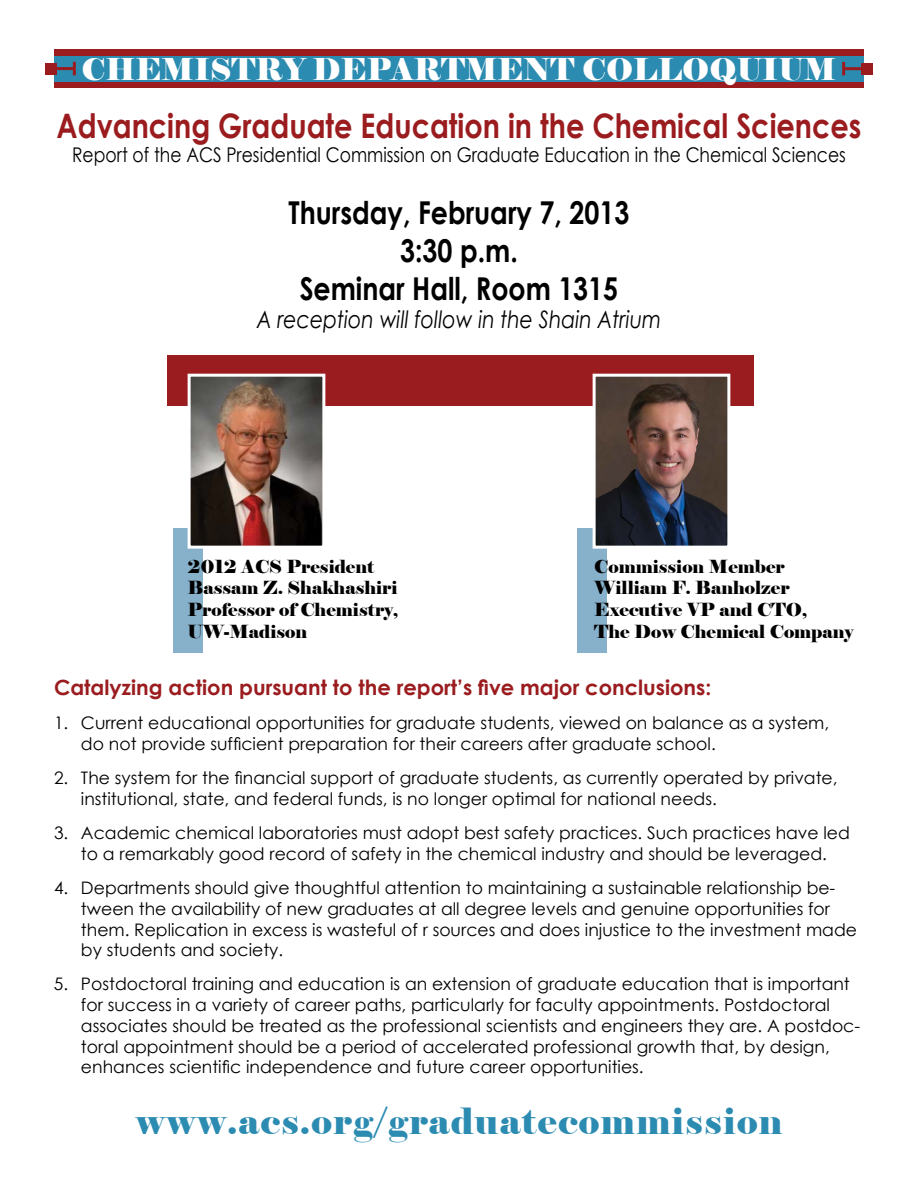
<style>
.page{position:relative;width:918px;height:1188px;background:#fff}
.page>*{position:absolute;margin:0;border:0;box-sizing:border-box;transform-origin:0 0}
.t1{font:36px "Elephant";letter-spacing:.04em;color:#2b8bb0}
.t2{font:700 33.75px "Century Gothic";color:#9b1c1f;scale:.85 1}
.t3{font:700 31.5px/37.8px "Century Gothic";color:#000;text-align:center;scale:.85 1}
.t4{font:30px "Elephant";color:#fff}
.t5{font:italic 24px "Century Gothic";color:#000;scale:.85 1}
.t6{font:700 21px "Century Gothic";color:#9b1c1f}
.t7{font:20.25px "Century Gothic";color:#000;scale:.85 1}
.t8{font:18px/21.6px "Elephant";color:#000}
.t9{font:17.25px/20.7px "Century Gothic";color:#000}
</style>
<div class="page">
<div style="left:173px;top:528px;width:29px;height:124px;background:#87b1cb"></div>
<div style="left:577px;top:528px;width:30px;height:124px;background:#87b1cb"></div>
<div style="left:167px;top:355px;width:586px;height:50px;background:#9b1c1f"></div>
<svg style="left:591px;top:373px;width:141px;height:176px;background:#5c4f4f"></svg>
<img style="left:186px;top:373px;width:141px;height:177px">
<div style="left:54px;top:49px;width:810px;height:39px;background:#9b1c1f"></div>
<div style="left:54px;top:56px;width:810px;height:25px;background:#2b8bb0"></div>
<hr style="left:51px;top:67px;width:23px;height:3px;background:#9b1c1f">
<div style="left:45px;top:63px;width:12px;height:12px;background:#9b1c1f"></div>
<svg style="left:73px;top:62px;width:3px;height:13px"></svg>
<hr style="left:844px;top:67px;width:23px;height:3px;background:#9b1c1f">
<svg style="left:842px;top:62px;width:3px;height:13px"></svg>
<div style="left:861px;top:63px;width:12px;height:12px;background:#9b1c1f"></div>
<h3 class="t4" style="left:82px;top:50px;width:285px">Chemistry Depa</h3>
<h3 class="t4" style="left:414px;top:50px;width:56px">rtme</h3>
<h3 class="t4" style="left:524px;top:50px;width:285px">nt Collo quium</h3>
<h2 class="t2" style="left:57px;top:100px;width:949px">Advancing Graduate Education in the Chemical Sciences</h2>
<p class="t7" style="left:72px;top:140px;width:912px">Report of the ACS Presidential Commission on Graduate Education in the Chemical Sciences</p>
<h3 class="t3" style="left:288px;top:192px;width:403px">Thursday, February 7, 2013<br>3:30 p.m.<br>Seminar Hall, Room 1315</h3>
<h3 class="t5" style="left:257px;top:303px;width:478px">A reception will follow in the Shain Atrium</h3>
<p class="t8" style="left:188px;top:556px;width:212px">2012 ACS President<br>Bassam Z. Shakhashiri<br>Professor of Chemistry,<br>UW-Madison</p>
<p class="t8" style="left:594px;top:556px;width:262px">Commission Member<br>William F. Banholzer<br>Executive VP and CTO,<br>The Dow Chemical Company</p>
<p class="t6" style="left:54px;top:672px;width:659px">Catalyzing action pursuant to the report’s five major conclusions:</p>
<p class="t9" style="left:81px;top:713px;width:750px;text-indent:-27px">1. Current educational opportunities for graduate students, viewed on balance as a system, do not provide sufficient preparation for their careers after graduate school.</p>
<p class="t9" style="left:81px;top:768px;width:758px;text-indent:-27px">2. The system for the financial support of graduate students, as currently operated by private, institutional, state, and federal funds, is no longer optimal for national needs.</p>
<p class="t9" style="left:54px;top:822px;width:798px;text-align:center">3. Academic chemical laboratories must adopt best safety practices. Such practices have led to a remarkably good record of safety in the chemical industry and should be leveraged.</p>
<p class="t9" style="left:81px;top:877px;width:778px;text-indent:-27px">4. Departments should give thoughtful attention to maintaining a sustainable relationship be&shy;tween the availability of new graduates at all degree levels and genuine opportunities for them. Replication in excess is wasteful of r sources and does injustice to the investment made by students and society.</p>
<p class="t9" style="left:81px;top:974px;width:781px;text-indent:-27px">5. Postdoctoral training and education is an extension of graduate education that is important for success in a variety of career paths, particularly for faculty appointments. Postdoctoral associates should be treated as the professional scientists and engineers they are. A postdoc&shy;toral appointment should be a period of accelerated professional growth that, by design, enhances scientific independence and future career opportunities.</p>
<h1 class="t1" style="left:136px;top:1099px;width:648px">www.acs.org/graduatecommission</h1>
</div>
